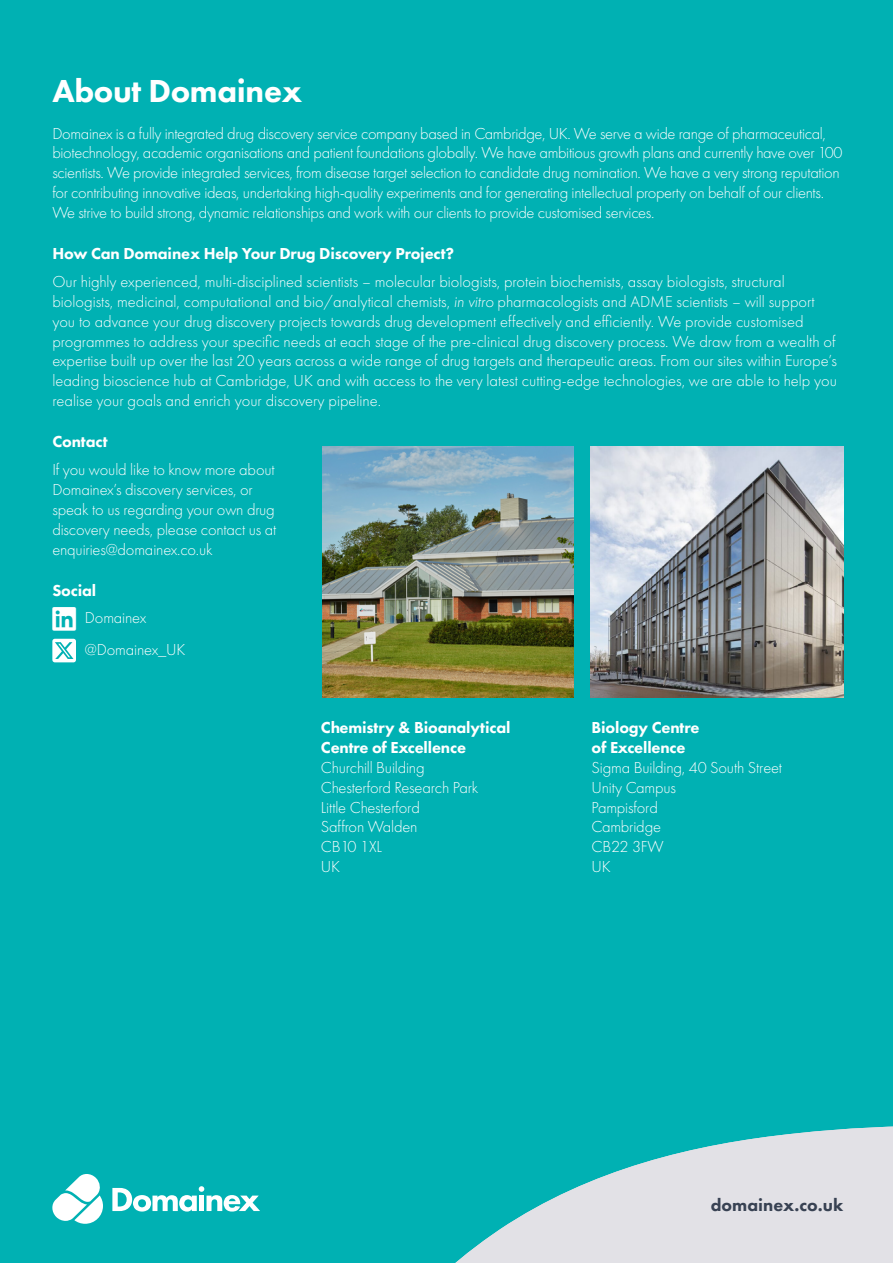
<style>
.page{position:relative;width:893px;height:1263px;background:#00b1b3}
.page>*{position:absolute;margin:0;border:0;box-sizing:border-box;transform-origin:0 0}
.Heading_1{font:800 33px "Futura PT";letter-spacing:-.01em;color:#fff}
.t1{font:800 18px "Futura PT";color:#384253}
.t2{font:300 16.5px/19.8px "Futura PT";letter-spacing:-.01em;color:#fff}
.Heading_3{font:800 16.5px/19.8px "Futura PT";letter-spacing:-.01em;color:#fff}
.s1{font-style:italic}
</style>
<div class="page">
<svg style="left:455px;top:1126px;width:438px;height:137px;fill:#e2e1e6"></svg>
<svg style="left:112px;top:1186px;width:148px;height:25px"></svg>
<svg style="left:52px;top:1174px;width:51px;height:50px"></svg>
<img style="left:323px;top:446px;width:250px;height:251px">
<img style="left:590px;top:446px;width:254px;height:251px">
<svg style="left:52px;top:639px;width:24px;height:23px"></svg>
<p class="Heading_1" style="left:52px;top:70px;width:251px">About Domainex</p>
<p class="t2" style="left:52px;top:123px;width:792px">Domainex is a fully integrated drug discovery service company based in Cambridge, UK. We serve a wide range of pharmaceutical, biotechnology, academic organisations and patient foundations globally. We have ambitious growth plans and currently have over 100 scientists. We provide integrated services, from disease target selection to candidate drug nomination. We have a very strong reputation for contributing innovative ideas, undertaking high-quality experiments and for generating intellectual property on behalf of our clients.<br>We strive to build strong, dynamic relationships and work with our clients to provide customised services.</p>
<p class="Heading_3" style="left:52px;top:243px;width:403px">How Can Domainex Help Your Drug Discovery Project?</p>
<p class="t2" style="left:52px;top:272px;width:786px">Our highly experienced, multi-disciplined scientists – molecular biologists, protein biochemists, assay biologists, structural biologists, medicinal, computational and bio/analytical chemists, <span class="s1">in vitro</span> pharmacologists and ADME scientists – will support you to advance your drug discovery projects towards drug development effectively and efficiently. We provide customised programmes to address your specific needs at each stage of the pre-clinical drug discovery process. We draw from a wealth of expertise built up over the last 20 years across a wide range of drug targets and therapeutic areas. From our sites within Europe’s leading bioscience hub at Cambridge, UK and with access to the very latest cutting-edge technologies, we are able to help you realise your goals and enrich your discovery pipeline.</p>
<p class="Heading_3" style="left:52px;top:431px;width:57px">Contact</p>
<p class="t2" style="left:52px;top:460px;width:226px">If you would like to know more about Domainex’s discovery services, or speak to us regarding your own drug discovery needs, please contact us at enquiries@domainex.co.uk</p>
<p class="Heading_3" style="left:52px;top:580px;width:45px">Social</p>
<p class="t2" style="left:85px;top:608px;width:63px">Domainex</p>
<p class="t2" style="left:85px;top:640px;width:102px">@Domainex_UK</p>
<p class="Heading_3" style="left:321px;top:718px;width:191px">Chemistry &amp; Bioanalytical<br>Centre of Excellence</p>
<p class="t2" style="left:321px;top:758px;width:105px">Churchill Building</p>
<p class="t2" style="left:321px;top:777px;width:159px">Chesterford Research Park</p>
<p class="t2" style="left:321px;top:797px;width:100px">Little Chesterford</p>
<p class="t2" style="left:321px;top:817px;width:98px">Saffron Walden</p>
<p class="t2" style="left:321px;top:837px;width:63px">CB10 1XL</p>
<p class="t2" style="left:321px;top:857px;width:21px">UK</p>
<p class="Heading_3" style="left:591px;top:718px;width:109px">Biology Centre of Excellence</p>
<p class="t2" style="left:591px;top:758px;width:192px">Sigma Building, 40 South Street</p>
<p class="t2" style="left:591px;top:777px;width:86px">Unity Campus</p>
<p class="t2" style="left:591px;top:797px;width:68px">Pampisford</p>
<p class="t2" style="left:591px;top:817px;width:71px">Cambridge</p>
<p class="t2" style="left:591px;top:837px;width:74px">CB22 3FW</p>
<p class="t2" style="left:591px;top:857px;width:21px">UK</p>
<p class="t1" style="left:711px;top:1193px;width:134px">domainex.co.uk</p>
</div>
